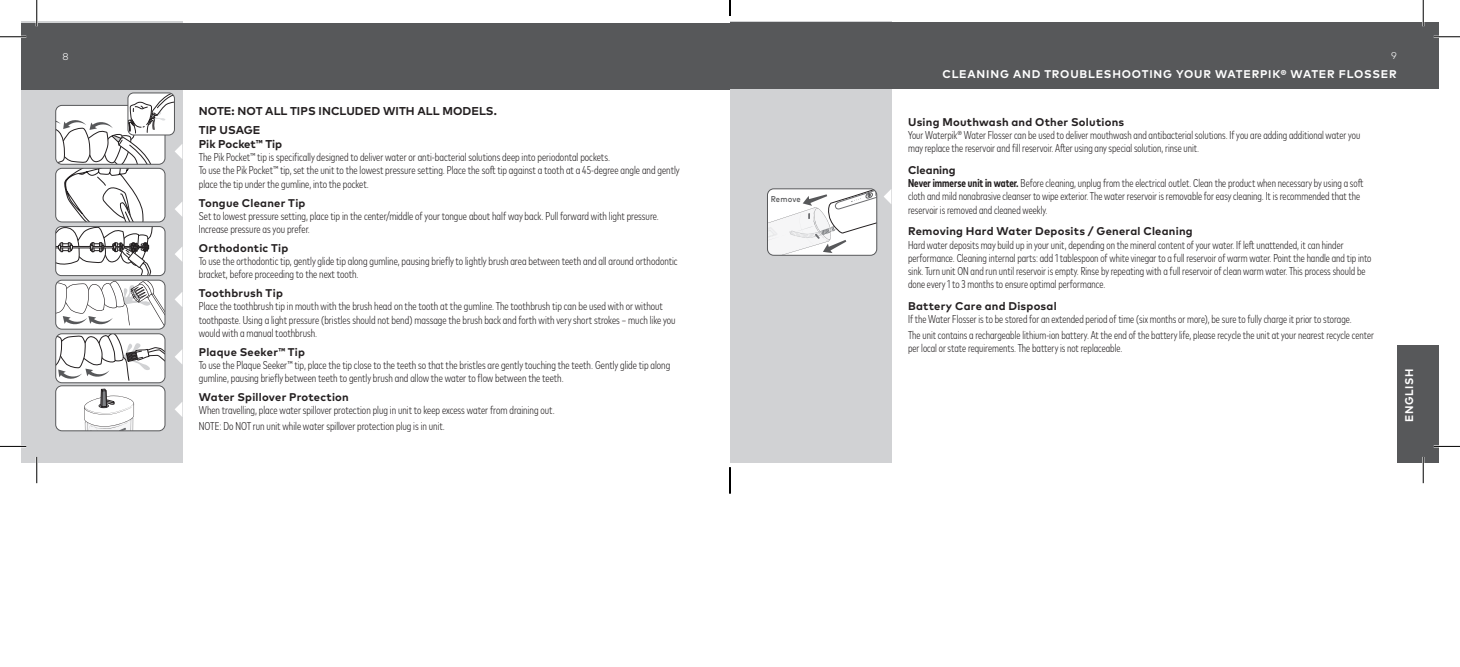
<style>
.page{position:relative;width:1460px;height:667px;background:#fff}
.page>*{position:absolute;margin:0;border:0;box-sizing:border-box;transform-origin:0 0}
.NEW_BODY_COPY{font:300 condensed 11.38px/13.1px "Mark Pro";color:#231f20}
.NEW_BODY_COPY-2{font:700 11.38px/14px "Mark Pro";letter-spacing:.005em;color:#231f20}
.Body_Header{font:700 11.2px "Mark Pro";letter-spacing:.025em;color:#231f20}
.Section_Left{font:700 11.2px "Mark Pro";letter-spacing:.07em;color:#fff}
.NEW_BODY_COPY-3{font:700 11.2px "Mark Pro";color:#231f20}
.Section_Left-2{font:700 11.2px "Mark Pro";letter-spacing:.07em;color:#fff;scale:.96 1}
.t1{font:300 9.8px "Mark Pro";color:#fff}
.Body_Header-2{font:500 8.4px "Mark Pro";letter-spacing:.015em;color:#57585a;scale:.9 1}
.s1{font-stretch:condensed}
.s2{font-weight:700}
</style>
<div class="page">
<div style="left:730px;top:21px;width:161px;height:441px;background:#d1d2d4"></div>
<div style="left:21px;top:21px;width:161px;height:441px;background:#d1d2d4"></div>
<div style="left:1396px;top:345px;width:42px;height:117px;background:#57585a"></div>
<div style="left:730px;top:23px;width:708px;height:66px;background:#57585a"></div>
<div style="left:21px;top:23px;width:709px;height:67px;background:#57585a"></div>
<svg style="left:56px;top:93px;width:126px;height:290px"></svg>
<div style="left:56px;top:280px;width:109px;height:49px;border:1px solid #57585a;border-radius:6px"></div>
<div style="left:56px;top:386px;width:109px;height:45px;background:#fff;border-radius:6px"></div>
<svg style="left:84px;top:389px;width:50px;height:40px"></svg>
<div style="left:56px;top:385px;width:109px;height:46px;border:1px solid #57585a;border-radius:6px"></div>
<svg style="left:175px;top:402px;width:7px;height:15px"></svg>
<svg style="left:884px;top:189px;width:7px;height:15px"></svg>
<svg style="left:767px;top:189px;width:109px;height:66px;background:#ededee"></svg>
<div style="left:767px;top:189px;width:110px;height:66px;border:1px solid #57585a;border-radius:6px"></div>
<hr style="left:0;top:36px;width:26px;height:2px;background:#fff">
<hr style="left:1433px;top:36px;width:27px;height:2px;background:#fff">
<hr style="left:0;top:445px;width:26px;height:2px;background:#fff">
<hr style="left:1433px;top:445px;width:27px;height:2px;background:#fff">
<hr style="left:36px;top:0;width:2px;height:26px;background:#fff">
<hr style="left:36px;top:457px;width:2px;height:26px;background:#fff">
<hr style="left:1422px;top:0;width:2px;height:26px;background:#fff">
<hr style="left:1422px;top:457px;width:2px;height:26px;background:#fff">
<svg style="left:0;top:36px;width:26px;height:1px"></svg>
<svg style="left:1433px;top:36px;width:27px;height:1px"></svg>
<svg style="left:0;top:446px;width:26px;height:1px"></svg>
<svg style="left:1433px;top:446px;width:27px;height:1px"></svg>
<svg style="left:36px;top:0;width:1px;height:26px"></svg>
<svg style="left:36px;top:457px;width:1px;height:26px"></svg>
<svg style="left:1422px;top:0;width:1px;height:26px"></svg>
<svg style="left:1422px;top:457px;width:1px;height:26px"></svg>
<svg style="left:729px;top:0;width:2px;height:16px"></svg>
<svg style="left:729px;top:467px;width:1px;height:27px"></svg>
<p class="t1" style="left:63px;top:49px;width:8px">8</p>
<p class="t1" style="left:1391px;top:49px;width:7px">9</p>
<p class="Section_Left" style="left:942px;top:66px;width:456px">CLEANING AND TROUBLESHOOTING YOUR WATERPIK® WATER FLOSSER</p>
<p class="NEW_BODY_COPY-2" style="left:199px;top:103px;width:299px">NOTE: NOT ALL TIPS INCLUDED WITH ALL MODELS.</p>
<p class="NEW_BODY_COPY-2" style="left:199px;top:122px;width:85px">TIP USAGE<br>Pik Pocket<span class="s1">™</span> Tip</p>
<p class="NEW_BODY_COPY" style="left:199px;top:150px;width:482px">The Pik Pocket™ tip is specifically designed to deliver water or anti-bacterial solutions deep into periodontal pockets.<br>To use the Pik Pocket™ tip, set the unit to the lowest pressure setting. Place the soft tip against a tooth at a 45-degree angle and gently place the tip under the gumline, into the pocket.</p>
<p class="Body_Header" style="left:199px;top:194px;width:108px">Tongue Cleaner Tip</p>
<p class="NEW_BODY_COPY" style="left:199px;top:208px;width:462px">Set to lowest pressure setting, place tip in the center/middle of your tongue about half way back. Pull forward with light pressure.<br>Increase pressure as you prefer.</p>
<p class="Body_Header" style="left:199px;top:239px;width:91px">Orthodontic Tip</p>
<p class="NEW_BODY_COPY" style="left:199px;top:254px;width:480px">To use the orthodontic tip, gently glide tip along gumline, pausing briefly to lightly brush area between teeth and all around orthodontic bracket, before proceeding to the next tooth.</p>
<p class="Body_Header" style="left:199px;top:285px;width:86px">Toothbrush Tip</p>
<p class="NEW_BODY_COPY" style="left:199px;top:299px;width:478px">Place the toothbrush tip in mouth with the brush head on the tooth at the gumline. The toothbrush tip can be used with or without toothpaste. Using a light pressure (bristles should not bend) massage the brush back and forth with very short strokes – much like you would with a manual toothbrush.</p>
<p class="Body_Header" style="left:199px;top:343px;width:108px">Plaque Seeker<span class="s1">™</span> Tip</p>
<p class="NEW_BODY_COPY" style="left:199px;top:357px;width:473px">To use the Plaque Seeker™ tip, place the tip close to the teeth so that the bristles are gently touching the teeth. Gently glide tip along gumline, pausing briefly between teeth to gently brush and allow the water to flow between the teeth.</p>
<p class="Body_Header" style="left:199px;top:388px;width:152px">Water Spillover Protection</p>
<p class="NEW_BODY_COPY" style="left:199px;top:403px;width:357px">When travelling, place water spillover protection plug in unit to keep excess water from draining out.</p>
<p class="NEW_BODY_COPY" style="left:199px;top:418px;width:248px">NOTE: Do NOT run unit while water spillover protection plug is in unit.</p>
<p class="Body_Header-2" style="left:770px;top:192px;width:35px">Remove</p>
<p class="Body_Header" style="left:908px;top:114px;width:218px">Using Mouthwash and Other Solutions</p>
<p class="NEW_BODY_COPY" style="left:908px;top:128px;width:454px">Your Waterpik® Water Flosser can be used to deliver mouthwash and antibacterial solutions. If you are adding additional water you may replace the reservoir and fill reservoir. After using any special solution, rinse unit.</p>
<p class="NEW_BODY_COPY-3" style="left:908px;top:162px;width:49px">Cleaning</p>
<p class="NEW_BODY_COPY" style="left:908px;top:176px;width:457px"><span class="s2">Never immerse unit in water.</span> Before cleaning, unplug from the electrical outlet. Clean the product when necessary by using a soft cloth and mild nonabrasive cleanser to wipe exterior. The water reservoir is removable for easy cleaning. It is recommended that the reservoir is removed and cleaned weekly.</p>
<p class="Body_Header" style="left:908px;top:223px;width:286px">Removing Hard Water Deposits / General Cleaning</p>
<p class="NEW_BODY_COPY" style="left:908px;top:237px;width:465px">Hard water deposits may build up in your unit, depending on the mineral content of your water. If left unattended, it can hinder performance. Cleaning internal parts: add 1 tablespoon of white vinegar to a full reservoir of warm water. Point the handle and tip into sink. Turn unit ON and run until reservoir is empty. Rinse by repeating with a full reservoir of clean warm water. This process should be done every 1 to 3 months to ensure optimal performance.</p>
<p class="Body_Header" style="left:908px;top:297px;width:150px">Battery Care and Disposal</p>
<p class="NEW_BODY_COPY" style="left:908px;top:312px;width:445px">If the Water Flosser is to be stored for an extended period of time (six months or more), be sure to fully charge it prior to storage.</p>
<p class="NEW_BODY_COPY" style="left:908px;top:327px;width:467px">The unit contains a rechargeable lithium-ion battery. At the end of the battery life, please recycle the unit at your nearest recycle center per local or state requirements. The battery is not replaceable.</p>
<p class="Section_Left-2" style="left:1400px;top:422px;width:58px;rotate:-90deg">ENGLISH</p>
</div>
